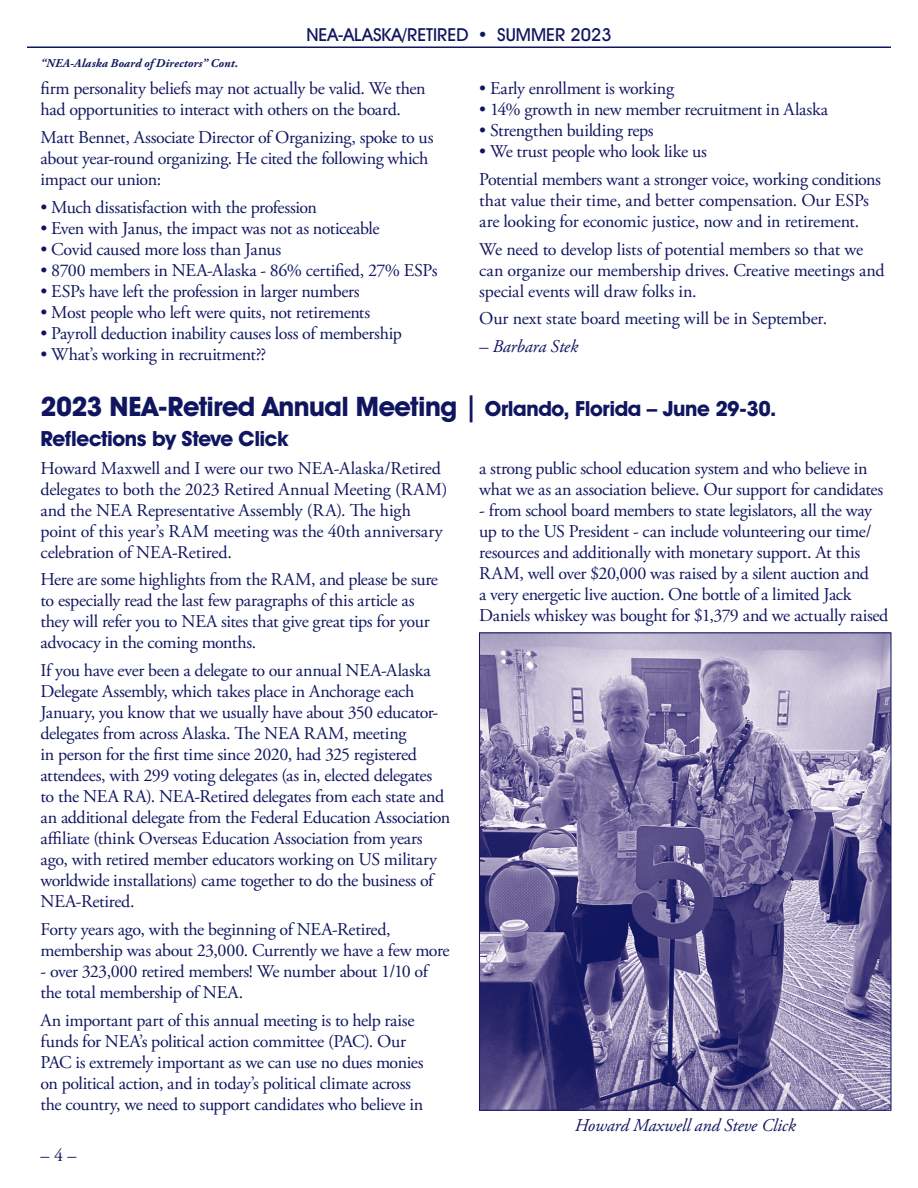
<style>
.page{position:relative;width:918px;height:1188px;background:#fff}
.page>*{position:absolute;margin:0;border:0;box-sizing:border-box;transform-origin:0 0}
.Story_head{font:700 27px "Avant Garde IT Cby BT";letter-spacing:-.02em;color:#0f165f}
.Story_head-2{font:700 21px "Avant Garde IT Cby BT";letter-spacing:-.025em;color:#0f165f}
.Stories{font:18px/21px "Adobe Garamond Pro";letter-spacing:-.02em;color:#0f165f}
.Stories-2{font:italic 18px "Adobe Garamond Pro";letter-spacing:-.01em;color:#0f165f}
.t1{font:500 18px "Avant Garde IT Cby BT";color:#0f165f}
.Stories-3{font:italic 700 12px "Adobe Garamond Pro";letter-spacing:.015em;color:#0f165f}
.s1{font-size:21px}
</style>
<div class="page">
<hr style="left:27px;top:46px;width:864px;height:2px;background:#0f165f">
<img style="left:481px;top:635px;width:408px;height:474px">
<p class="Stories-3" style="left:40px;top:56px;width:199px">“NEA-Alaska Board of Directors” Cont.</p>
<p class="t1" style="left:306px;top:23px;width:307px">NEA-ALASKA/RETIRED • SUMMER 2023</p>
<p class="Stories" style="left:40px;top:78px;width:387px">firm personality beliefs may not actually be valid. We then had opportunities to interact with others on the board.</p>
<p class="Stories" style="left:40px;top:127px;width:395px">Matt Bennet, Associate Director of Organizing, spoke to us about year-round organizing. He cited the following which impact our union:</p>
<p class="Stories" style="left:40px;top:197px;width:278px">• Much dissatisfaction with the profession</p>
<p class="Stories" style="left:40px;top:218px;width:340px">• Even with Janus, the impact was not as noticeable</p>
<p class="Stories" style="left:40px;top:239px;width:242px">• Covid caused more loss than Janus</p>
<p class="Stories" style="left:40px;top:260px;width:398px">• 8700 members in NEA-Alaska - 86% certified, 27% ESPs</p>
<p class="Stories" style="left:40px;top:281px;width:321px">• ESPs have left the profession in larger numbers</p>
<p class="Stories" style="left:40px;top:302px;width:331px">• Most people who left were quits, not retirements</p>
<p class="Stories" style="left:40px;top:323px;width:363px">• Payroll deduction inability causes loss of membership</p>
<p class="Stories" style="left:40px;top:344px;width:227px">• What’s working in recruitment??</p>
<p class="Stories" style="left:479px;top:78px;width:196px">• Early enrollment is working</p>
<p class="Stories" style="left:479px;top:99px;width:350px">• 14% growth in new member recruitment in Alaska</p>
<p class="Stories" style="left:479px;top:120px;width:176px">• Strengthen building reps</p>
<p class="Stories" style="left:479px;top:141px;width:229px">• We trust people who look like us</p>
<p class="Stories" style="left:479px;top:169px;width:403px">Potential members want a stronger voice, working conditions that value their time, and better compensation. Our ESPs are looking for economic justice, now and in retirement.</p>
<p class="Stories" style="left:479px;top:239px;width:407px">We need to develop lists of potential members so that we can organize our membership drives. Creative meetings and special events will draw folks in.</p>
<p class="Stories" style="left:479px;top:309px;width:349px">Our next state board meeting will be in September.</p>
<p class="Stories-2" style="left:479px;top:336px;width:100px">– Barbara Stek</p>
<p class="Story_head" style="left:40px;top:390px;width:737px">2023 NEA-Retired Annual Meeting | <span class="s1">Orlando, Florida – June 29-30.</span></p>
<p class="Story_head-2" style="left:40px;top:426px;width:249px">Reflections by Steve Click</p>
<p class="Stories" style="left:40px;top:458px;width:409px">Howard Maxwell and I were our two NEA-Alaska/Retired delegates to both the 2023 Retired Annual Meeting (RAM) and the NEA Representative Assembly (RA). The high point of this year’s RAM meeting was the 40th anniversary celebration of NEA-Retired.</p>
<p class="Stories" style="left:40px;top:570px;width:399px">Here are some highlights from the RAM, and please be sure to especially read the last few paragraphs of this article as they will refer you to NEA sites that give great tips for your advocacy in the coming months.</p>
<p class="Stories" style="left:40px;top:661px;width:411px">If you have ever been a delegate to our annual NEA-Alaska Delegate Assembly, which takes place in Anchorage each January, you know that we usually have about 350 educator&shy;delegates from across Alaska. The NEA RAM, meeting<br>in person for the first time since 2020, had 325 registered attendees, with 299 voting delegates (as in, elected delegates to the NEA RA). NEA-Retired delegates from each state and an additional delegate from the Federal Education Association affiliate (think Overseas Education Association from years ago, with retired member educators working on US military worldwide installations) came together to do the business of NEA-Retired.</p>
<p class="Stories" style="left:40px;top:919px;width:411px">Forty years ago, with the beginning of NEA-Retired, membership was about 23,000. Currently we have a few more</p>
<p class="Stories" style="left:40px;top:961px;width:389px">- over 323,000 retired members! We number about 1/10 of the total membership of NEA.</p>
<p class="Stories" style="left:40px;top:1010px;width:385px">An important part of this annual meeting is to help raise funds for NEA’s political action committee (PAC). Our PAC is extremely important as we can use no dues monies on political action, and in today’s political climate across the country, we need to support candidates who believe in</p>
<p class="Stories" style="left:479px;top:458px;width:406px">a strong public school education system and who believe in what we as an association believe. Our support for candidates</p>
<p class="Stories" style="left:479px;top:500px;width:411px">- from school board members to state legislators, all the way up to the US President - can include volunteering our time/ resources and additionally with monetary support. At this RAM, well over $20,000 was raised by a silent auction and<br>a very energetic live auction. One bottle of a limited Jack Daniels whiskey was bought for $1,379 and we actually raised</p>
<p class="Stories" style="left:40px;top:1145px;width:37px">– 4 –</p>
<p class="Stories-2" style="left:575px;top:1114px;width:223px">Howard Maxwell and Steve Click</p>
</div>
